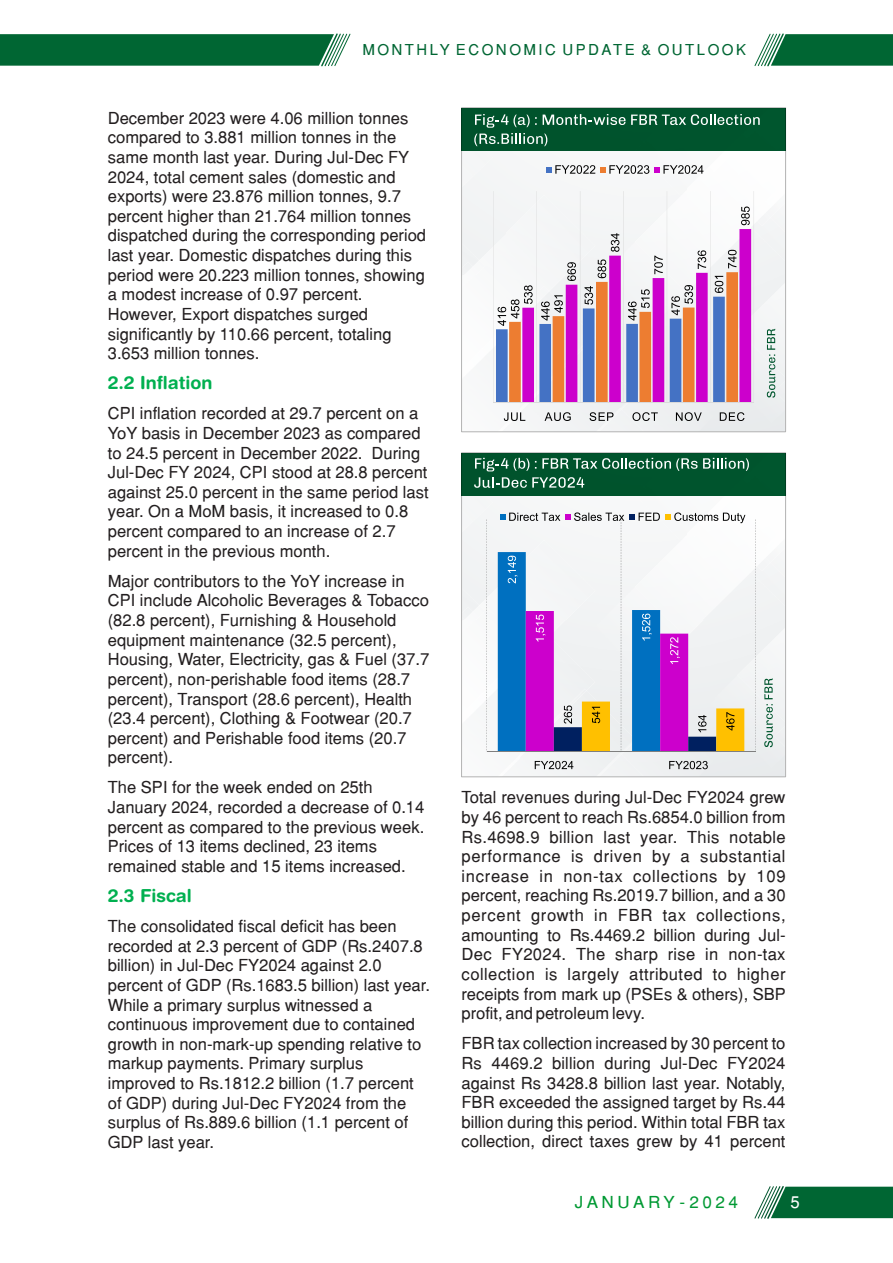
<style>
.page{position:relative;width:893px;height:1263px;background:#fff}
.page>*{position:absolute;margin:0;border:0;box-sizing:border-box;transform-origin:0 0}
.t1{font:700 18px "Helvetica Rounded";color:#00b050}
.t2{font:16.5px/19.6px "Helvetica";color:#231f20}
.t3{font:16.5px "Helvetica";letter-spacing:.205em;color:#093}
.t4{font:16.5px "Helvetica";color:#fff}
.t5{font:15px "Helvetica";letter-spacing:.165em;color:#063}
</style>
<div class="page">
<svg style="left:0;top:33px;width:350px;height:34px;background:#1e774a"></svg>
<svg style="left:755px;top:33px;width:138px;height:34px;background:#2f8258"></svg>
<svg style="left:755px;top:1186px;width:138px;height:33px;background:#297d53"></svg>
<img style="left:463px;top:495px;width:321px;height:280px">
<div style="left:461px;top:452px;width:325px;height:325px;border:1px solid #b3b3b3"></div>
<svg style="left:764px;top:678px;width:9px;height:69px"></svg>
<div style="left:462px;top:453px;width:324px;height:42px;background:#00562e"></div>
<svg style="left:542px;top:458px;width:207px;height:13px"></svg>
<svg style="left:475px;top:458px;width:54px;height:13px"></svg>
<svg style="left:474px;top:477px;width:110px;height:11px"></svg>
<img style="left:463px;top:150px;width:321px;height:280px">
<div style="left:461px;top:107px;width:325px;height:325px;border:1px solid #b3b3b3"></div>
<div style="left:462px;top:108px;width:324px;height:42px;background:#00562e"></div>
<svg style="left:631px;top:114px;width:129px;height:11px"></svg>
<svg style="left:474px;top:114px;width:151px;height:32px"></svg>
<svg style="left:767px;top:329px;width:8px;height:69px"></svg>
<div style="left:486px;top:519px;width:269px;height:233px;background:#f5f6f7"></div>
<hr style="left:487px;top:752px;width:268px;height:1px;background:#7f7f7f">
<svg style="left:498px;top:552px;width:246px;height:200px"></svg>
<svg style="left:535px;top:761px;width:173px;height:8px"></svg>
<svg style="left:500px;top:512px;width:245px;height:11px"></svg>
<hr style="left:493px;top:191px;width:1px;height:212px;background:#d9d9d9">
<hr style="left:537px;top:191px;width:1px;height:212px;background:#d9d9d9">
<hr style="left:580px;top:191px;width:1px;height:212px;background:#d9d9d9">
<hr style="left:623px;top:191px;width:1px;height:212px;background:#d9d9d9">
<hr style="left:667px;top:191px;width:1px;height:212px;background:#d9d9d9">
<hr style="left:710px;top:191px;width:1px;height:212px;background:#d9d9d9">
<hr style="left:754px;top:191px;width:1px;height:212px;background:#d9d9d9">
<hr style="left:493px;top:402px;width:261px;height:1px;background:#d9d9d9">
<svg style="left:496px;top:207px;width:255px;height:195px"></svg>
<svg style="left:504px;top:412px;width:240px;height:9px"></svg>
<svg style="left:546px;top:165px;width:157px;height:9px"></svg>
<p class="t5" style="left:362px;top:44px;width:385px">MONTHLY ECONOMIC UPDATE &amp; OUTLOOK</p>
<p class="t2" style="left:108px;top:109px;width:320px">December 2023 were 4.06 million tonnes compared to 3.881 million tonnes in the same month last year. During Jul-Dec FY 2024, total cement sales (domestic and exports) were 23.876 million tonnes, 9.7 percent higher than 21.764 million tonnes dispatched during the corresponding period last year. Domestic dispatches during this period were 20.223 million tonnes, showing a modest increase of 0.97 percent.<br>However, Export dispatches surged significantly by 110.66 percent, totaling 3.653 million tonnes.</p>
<p class="t1" style="left:108px;top:376px;width:106px">2.2 Inflation</p>
<p class="t2" style="left:108px;top:405px;width:322px">CPI inflation recorded at 29.7 percent on a YoY basis in December 2023 as compared to 24.5 percent in December 2022. During Jul-Dec FY 2024, CPI stood at 28.8 percent against 25.0 percent in the same period last year. On a MoM basis, it increased to 0.8 percent compared to an increase of 2.7 percent in the previous month.</p>
<p class="t2" style="left:108px;top:573px;width:323px">Major contributors to the YoY increase in CPI include Alcoholic Beverages &amp; Tobacco (82.8 percent), Furnishing &amp; Household equipment maintenance (32.5 percent), Housing, Water, Electricity, gas &amp; Fuel (37.7 percent), non-perishable food items (28.7 percent), Transport (28.6 percent), Health (23.4 percent), Clothing &amp; Footwear (20.7 percent) and Perishable food items (20.7 percent).</p>
<p class="t2" style="left:108px;top:779px;width:318px">The SPI for the week ended on 25th January 2024, recorded a decrease of 0.14 percent as compared to the previous week.<br>Prices of 13 items declined, 23 items remained stable and 15 items increased.</p>
<p class="t1" style="left:108px;top:889px;width:86px">2.3 Fiscal</p>
<p class="t2" style="left:108px;top:918px;width:324px">The consolidated fiscal deficit has been recorded at 2.3 percent of GDP (Rs.2407.8 billion) in Jul-Dec FY2024 against 2.0 percent of GDP (Rs.1683.5 billion) last year.<br>While a primary surplus witnessed a continuous improvement due to contained growth in non-mark-up spending relative to markup payments. Primary surplus improved to Rs.1812.2 billion (1.7 percent of GDP) during Jul-Dec FY2024 from the surplus of Rs.889.6 billion (1.1 percent of GDP last year.</p>
<p class="t2" style="left:461px;top:789px;width:326px;text-align:justify">Total revenues during Jul-Dec FY2024 grew by 46 percent to reach Rs.6854.0 billion from Rs.4698.9 billion last year. This notable performance is driven by a substantial increase in non-tax collections by 109 percent, reaching Rs.2019.7 billion, and a 30 percent growth in FBR tax collections, amounting to Rs.4469.2 billion during Jul-Dec FY2024. The sharp rise in non-tax collection is largely attributed to higher receipts from mark up (PSEs &amp; others), SBP profit, and petroleum levy.</p>
<p class="t2" style="left:461px;top:1035px;width:326px;text-align:justify">FBR tax collection increased by 30 percent to Rs 4469.2 billion during Jul-Dec FY2024 against Rs 3428.8 billion last year. Notably, FBR exceeded the assigned target by Rs.44 billion during this period. Within total FBR tax collection, direct taxes grew by 41 percent</p>
<p class="t3" style="left:575px;top:1196px;width:165px">JANUARY - 2024</p>
<p class="t4" style="left:790px;top:1196px;width:11px">5</p>
</div>
